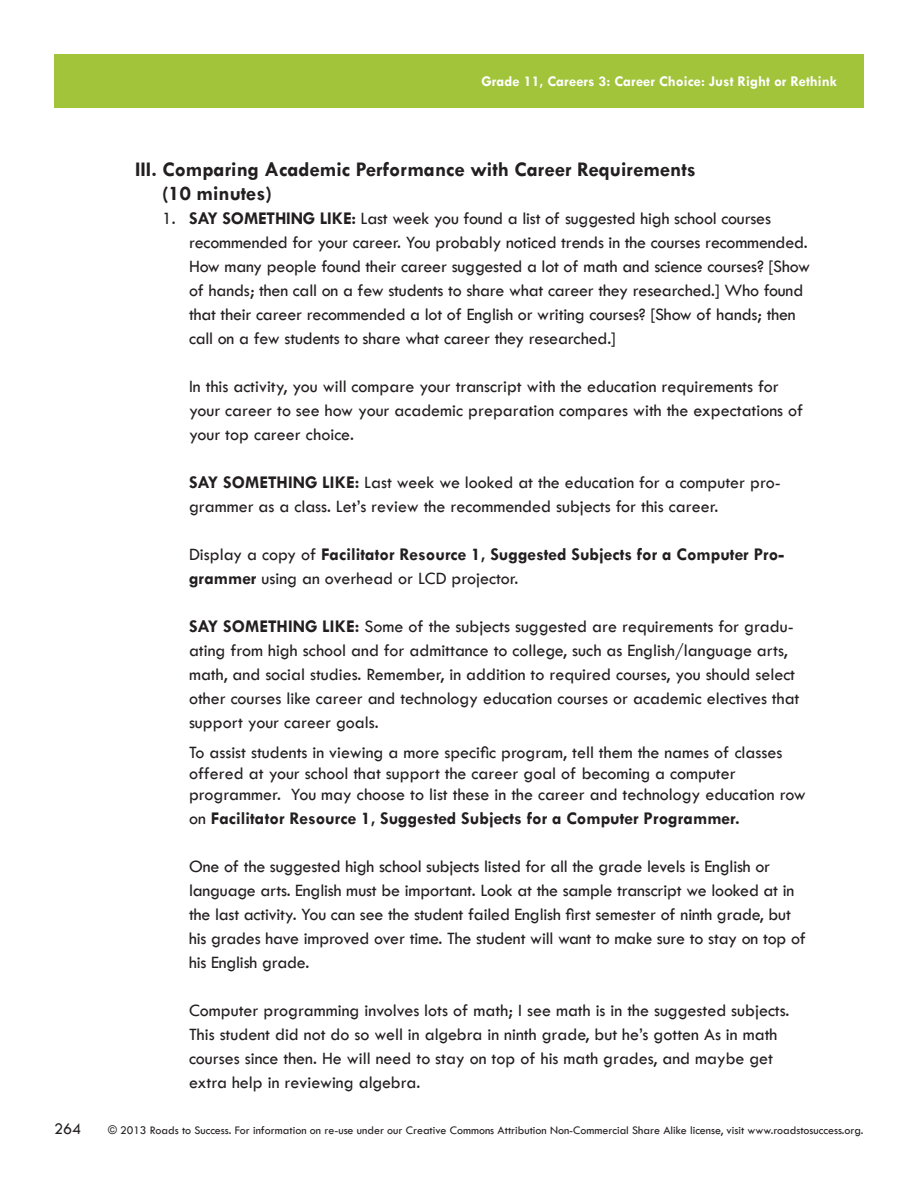
<style>
.page{position:relative;width:918px;height:1188px;background:#fff}
.page>*{position:absolute;margin:0;border:0;box-sizing:border-box;transform-origin:0 0}
.A_NumberListRoman{font:700 21px/24px "Tw Cen";color:#231f20}
.A_Text{font:500 18px/24px "Tw Cen";color:#231f20}
.A_NumberList1{font:500 18px/24px "Tw Cen";letter-spacing:-.01em;color:#231f20}
.LT_MaterialBullet{font:500 18px/21px "Tw Cen";color:#231f20}
.A_Text-2{font:700 18px/24px "Tw Cen";color:#231f20}
.LT_MaterialBullet-2{font:700 18px "Tw Cen";color:#231f20}
.t1{font:500 16.5px "Tw Cen";color:#231f20}
.t2{font:700 15px "Tw Cen";color:#fff}
.t3{font:500 12px "Tw Cen";color:#231f20}
.s1{font-weight:700}
.s2{font-weight:500}
</style>
<div class="page">
<div style="left:54px;top:54px;width:810px;height:54px;background:#a1c43a"></div>
<p class="t2" style="left:481px;top:72px;width:357px">Grade 11, Careers 3: Career Choice: Just Right or Rethink</p>
<p class="t2" style="left:595px;top:72px;width:244px">Grade 11, Careers 1: Interest Inventory</p>
<p class="A_NumberListRoman" style="left:162px;top:157px;width:535px;text-indent:-27px">III. Comparing Academic Performance with Career Requirements (10 minutes)</p>
<p class="A_NumberList1" style="left:189px;top:207px;width:623px;text-indent:-27px">1. <span class="s1">SAY SOMETHING LIKE:</span> Last week you found a list of suggested high school courses recommended for your career. You probably noticed trends in the courses recommended.<br>How many people found their career suggested a lot of math and science courses? [Show of hands; then call on a few students to share what career they researched.] Who found that their career recommended a lot of English or writing courses? [Show of hands; then call on a few students to share what career they researched.]</p>
<p class="A_Text" style="left:189px;top:375px;width:616px">In this activity, you will compare your transcript with the education requirements for your career to see how your academic preparation compares with the expectations of your top career choice.</p>
<p class="A_Text" style="left:189px;top:471px;width:593px"><span class="s1">SAY SOMETHING LIKE:</span> Last week we looked at the education for a computer pro&shy;grammer as a class. Let’s review the recommended subjects for this career.</p>
<p class="A_Text-2" style="left:189px;top:542px;width:597px"><span class="s2">Display a copy of</span> Facilitator Resource 1, Suggested Subjects for a Computer Pro&shy;grammer <span class="s2">using an overhead or LCD projector.</span></p>
<p class="A_Text" style="left:189px;top:615px;width:612px"><span class="s1">SAY SOMETHING LIKE:</span> Some of the subjects suggested are requirements for gradu&shy;ating from high school and for admittance to college, such as English/language arts, math, and social studies. Remember, in addition to required courses, you should select other courses like career and technology education courses or academic electives that support your career goals.</p>
<p class="LT_MaterialBullet" style="left:189px;top:742px;width:618px">To assist students in viewing a more specific program, tell them the names of classes offered at your school that support the career goal of becoming a computer programmer. You may choose to list these in the career and technology education row</p>
<p class="LT_MaterialBullet-2" style="left:189px;top:808px;width:552px"><span class="s2">on</span> Facilitator Resource 1, Suggested Subjects for a Computer Programmer.</p>
<p class="A_Text" style="left:189px;top:855px;width:618px">One of the suggested high school subjects listed for all the grade levels is English or language arts. English must be important. Look at the sample transcript we looked at in the last activity. You can see the student failed English first semester of ninth grade, but his grades have improved over time. The student will want to make sure to stay on top of his English grade.</p>
<p class="A_Text" style="left:189px;top:999px;width:602px">Computer programming involves lots of math; I see math is in the suggested subjects.<br>This student did not do so well in algebra in ninth grade, but he’s gotten As in math courses since then. He will need to stay on top of his math grades, and maybe get extra help in reviewing algebra.</p>
<p class="t1" style="left:54px;top:1119px;width:29px">264</p>
<p class="t3" style="left:108px;top:1123px;width:757px">© 2013 Roads to Success. For information on re-use under our Creative Commons Attribution Non-Commercial Share Alike license, visit www.roadstosuccess.org.</p>
</div>
